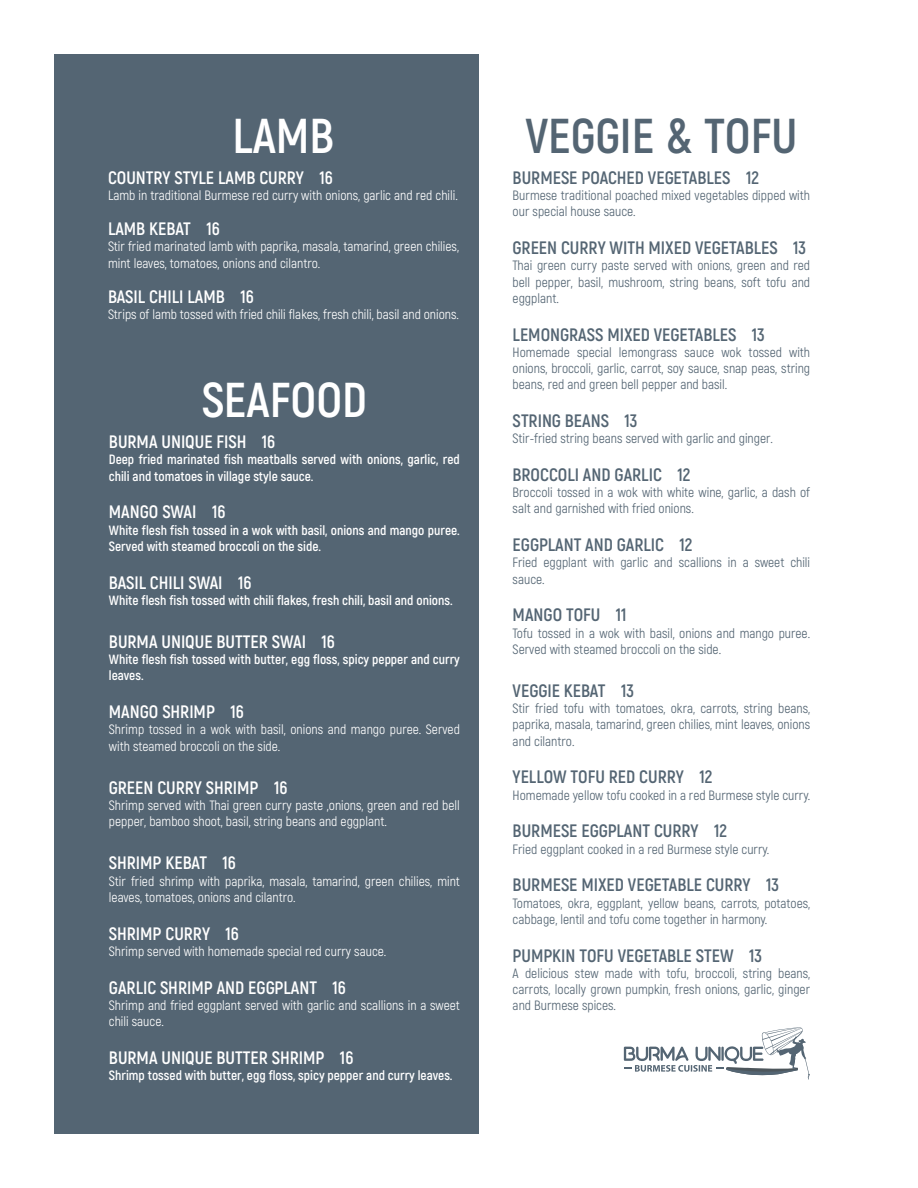
<style>
.page{position:relative;width:918px;height:1188px;background:#fff}
.page>*{position:absolute;margin:0;border:0;box-sizing:border-box;transform-origin:0 0}
.t1{font:700 48.9px "Akrobat";color:#fff}
.t2{font:700 48.9px "Akrobat";color:#546573}
.t3{font:700 18px "Akrobat";color:#546573}
.t4{font:700 18px "Akrobat";color:#fff}
.t5{font:13.5px/16.2px "Akrobat";color:#546573}
.t6{font:13.5px/16.2px "Akrobat";color:#fff}
.t7{font:700 13.5px/16.2px "Akrobat";color:#fff}
</style>
<div class="page">
<div style="left:54px;top:54px;width:424px;height:1080px;background:#546573"></div>
<svg style="left:624px;top:1027px;width:186px;height:53px"></svg>
<h1 class="t1" style="left:233px;top:105px;width:103px">LAMB</h1>
<h1 class="t2" style="left:525px;top:105px;width:274px">VEGGIE &amp; TOFU</h1>
<h2 class="t4" style="left:108px;top:166px;width:226px">COUNTRY STYLE LAMB CURRY 16</h2>
<p class="t6" style="left:108px;top:187px;width:351px">Lamb in traditional Burmese red curry with onions, garlic and red chili.</p>
<h2 class="t4" style="left:108px;top:218px;width:113px">LAMB KEBAT 16</h2>
<p class="t6" style="left:108px;top:239px;width:353px">Stir fried marinated lamb with paprika, masala, tamarind, green chilies, mint leaves, tomatoes, onions and cilantro.</p>
<h2 class="t4" style="left:108px;top:285px;width:147px">BASIL CHILI LAMB 16</h2>
<p class="t6" style="left:108px;top:306px;width:353px">Strips of lamb tossed with fried chili flakes, fresh chili, basil and onions.</p>
<h2 class="t3" style="left:513px;top:166px;width:248px">BURMESE POACHED VEGETABLES 12</h2>
<p class="t5" style="left:513px;top:187px;width:299px">Burmese traditional poached mixed vegetables dipped with our special house sauce.</p>
<h2 class="t3" style="left:513px;top:237px;width:295px">GREEN CURRY WITH MIXED VEGETABLES 13</h2>
<p class="t5" style="left:513px;top:257px;width:299px;text-align:justify">Thai green curry paste served with onions, green and red bell pepper, basil, mushroom, string beans, soft tofu and eggplant.</p>
<h2 class="t3" style="left:513px;top:323px;width:254px">LEMONGRASS MIXED VEGETABLES 13</h2>
<p class="t5" style="left:513px;top:344px;width:299px;text-align:justify">Homemade special lemongrass sauce wok tossed with onions, broccoli, garlic, carrot, soy sauce, snap peas, string beans, red and green bell pepper and basil.</p>
<h2 class="t3" style="left:513px;top:409px;width:126px">STRING BEANS 13</h2>
<p class="t5" style="left:513px;top:430px;width:262px">Stir-fried string beans served with garlic and ginger.</p>
<h2 class="t3" style="left:513px;top:463px;width:179px">BROCCOLI AND GARLIC 12</h2>
<p class="t5" style="left:513px;top:484px;width:299px">Broccoli tossed in a wok with white wine, garlic, a dash of salt and garnished with fried onions.</p>
<h2 class="t3" style="left:513px;top:534px;width:181px">EGGPLANT AND GARLIC 12</h2>
<p class="t5" style="left:513px;top:554px;width:299px">Fried eggplant with garlic and scallions in a sweet chili sauce.</p>
<h2 class="t3" style="left:513px;top:604px;width:115px">MANGO TOFU 11</h2>
<p class="t5" style="left:513px;top:625px;width:299px">Tofu tossed in a wok with basil, onions and mango puree.<br>Served with steamed broccoli on the side.</p>
<h2 class="t3" style="left:513px;top:679px;width:123px">VEGGIE KEBAT 13</h2>
<p class="t5" style="left:513px;top:700px;width:299px;text-align:justify">Stir fried tofu with tomatoes, okra, carrots, string beans, paprika, masala, tamarind, green chilies, mint leaves, onions and cilantro.</p>
<h2 class="t3" style="left:513px;top:766px;width:201px">YELLOW TOFU RED CURRY 12</h2>
<p class="t5" style="left:513px;top:787px;width:299px">Homemade yellow tofu cooked in a red Burmese style curry.</p>
<h2 class="t3" style="left:513px;top:820px;width:216px">BURMESE EGGPLANT CURRY 12</h2>
<p class="t5" style="left:513px;top:841px;width:258px">Fried eggplant cooked in a red Burmese style curry.</p>
<h2 class="t3" style="left:513px;top:874px;width:268px">BURMESE MIXED VEGETABLE CURRY 13</h2>
<p class="t5" style="left:513px;top:895px;width:299px">Tomatoes, okra, eggplant, yellow beans, carrots, potatoes, cabbage, lentil and tofu come together in harmony.</p>
<h2 class="t3" style="left:513px;top:944px;width:251px">PUMPKIN TOFU VEGETABLE STEW 13</h2>
<p class="t5" style="left:513px;top:965px;width:299px;text-align:justify">A delicious stew made with tofu, broccoli, string beans, carrots, locally grown pumpkin, fresh onions, garlic, ginger and Burmese spices.</p>
<h1 class="t1" style="left:202px;top:370px;width:167px">SEAFOOD</h1>
<h2 class="t4" style="left:109px;top:431px;width:168px">BURMA UNIQUE FISH 16</h2>
<p class="t7" style="left:109px;top:452px;width:353px">Deep fried marinated fish meatballs served with onions, garlic, red chili and tomatoes in village style sauce.</p>
<h2 class="t4" style="left:109px;top:501px;width:118px">MANGO SWAI 16</h2>
<p class="t7" style="left:109px;top:522px;width:352px">White flesh fish tossed in a wok with basil, onions and mango puree.<br>Served with steamed broccoli on the side.</p>
<h2 class="t4" style="left:109px;top:571px;width:144px">BASIL CHILI SWAI 16</h2>
<p class="t7" style="left:109px;top:592px;width:345px">White flesh fish tossed with chili flakes, fresh chili, basil and onions.</p>
<h2 class="t4" style="left:109px;top:631px;width:227px">BURMA UNIQUE BUTTER SWAI 16</h2>
<p class="t7" style="left:109px;top:651px;width:352px">White flesh fish tossed with butter, egg floss, spicy pepper and curry leaves.</p>
<h2 class="t4" style="left:109px;top:701px;width:136px">MANGO SHRIMP 16</h2>
<p class="t6" style="left:109px;top:722px;width:352px">Shrimp tossed in a wok with basil, onions and mango puree. Served with steamed broccoli on the side.</p>
<h2 class="t4" style="left:109px;top:776px;width:180px">GREEN CURRY SHRIMP 16</h2>
<p class="t6" style="left:109px;top:797px;width:352px">Shrimp served with Thai green curry paste ,onions, green and red bell pepper, bamboo shoot, basil, string beans and eggplant.</p>
<h2 class="t4" style="left:109px;top:852px;width:129px">SHRIMP KEBAT 16</h2>
<p class="t6" style="left:109px;top:873px;width:353px">Stir fried shrimp with paprika, masala, tamarind, green chilies, mint leaves, tomatoes, onions and cilantro.</p>
<h2 class="t4" style="left:109px;top:922px;width:131px">SHRIMP CURRY 16</h2>
<p class="t6" style="left:109px;top:943px;width:279px">Shrimp served with homemade special red curry sauce.</p>
<h2 class="t4" style="left:109px;top:976px;width:238px">GARLIC SHRIMP AND EGGPLANT 16</h2>
<p class="t6" style="left:109px;top:997px;width:352px">Shrimp and fried eggplant served with garlic and scallions in a sweet chili sauce.</p>
<h2 class="t4" style="left:109px;top:1046px;width:246px">BURMA UNIQUE BUTTER SHRIMP 16</h2>
<p class="t7" style="left:109px;top:1067px;width:345px">Shrimp tossed with butter, egg floss, spicy pepper and curry leaves.</p>
</div>
